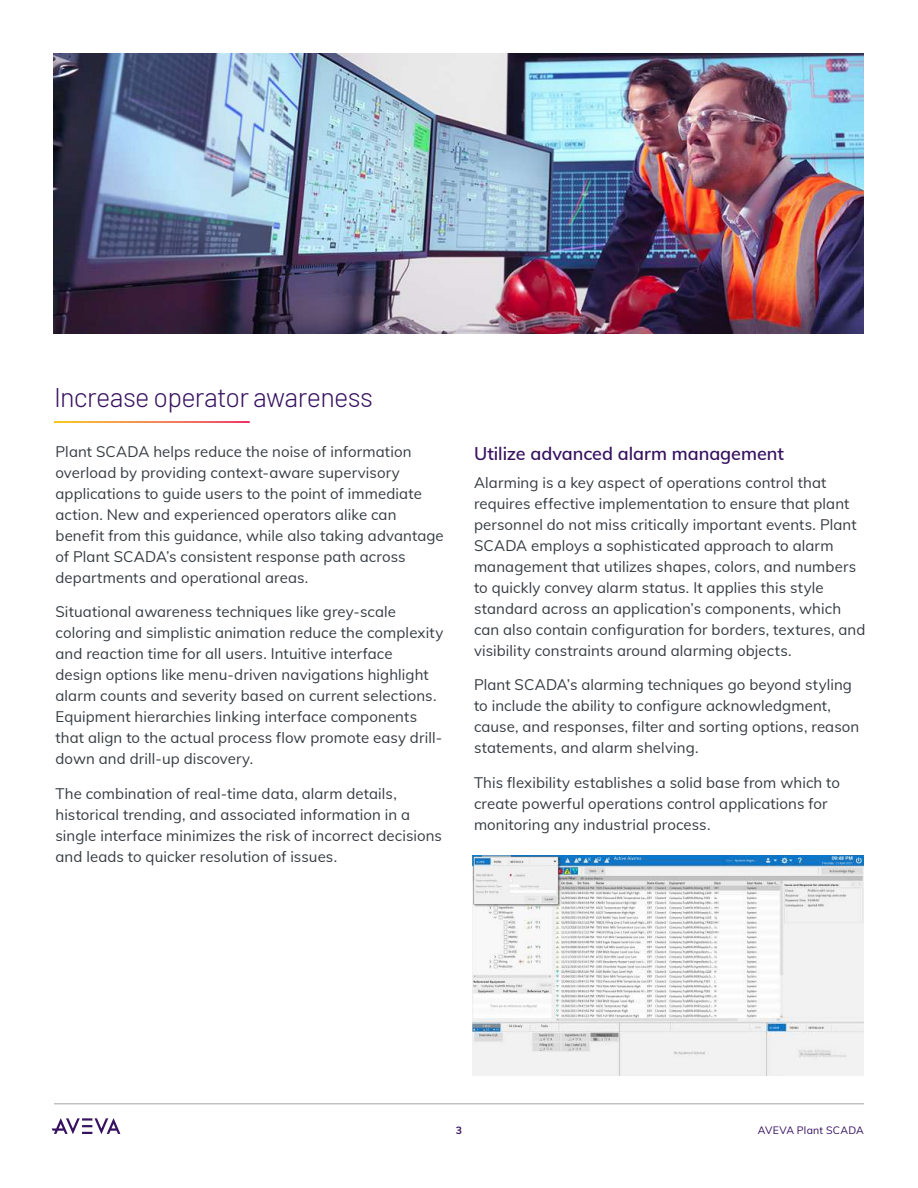
<style>
.page{position:relative;width:918px;height:1188px;background:#fff}
.page>*{position:absolute;margin:0;border:0;box-sizing:border-box;transform-origin:0 0}
.t1{font:300 27px "Barlow";letter-spacing:-.025em;color:#371260}
.t2{font:600 18px "Muli";letter-spacing:-.005em;color:#371260}
.t3{font:15px/21px "Muli";letter-spacing:.005em;color:#363c42}
.t4{font:10.5px "Muli";letter-spacing:.025em;color:#371260}
.t5{font:700 10.5px "Muli";color:#371260}
</style>
<div class="page">
<hr style="left:54px;top:1104px;width:810px;height:1px;background:#a3a7a9">
<svg style="left:52px;top:1118px;width:68px;height:16px"></svg>
<img style="left:53px;top:54px;width:811px;height:280px">
<img style="left:472px;top:856px;width:392px;height:220px">
<img style="left:472px;top:856px;width:90px;height:51px">
<h1 class="t1" style="left:54px;top:377px;width:321px">Increase operator awareness</h1>
<p class="t3" style="left:56px;top:440px;width:390px">Plant SCADA helps reduce the noise of information overload by providing context-aware supervisory applications to guide users to the point of immediate action. New and experienced operators alike can benefit from this guidance, while also taking advantage of Plant SCADA’s consistent response path across departments and operational areas.</p>
<p class="t3" style="left:56px;top:601px;width:389px">Situational awareness techniques like grey-scale coloring and simplistic animation reduce the complexity and reaction time for all users. Intuitive interface<br>design options like menu-driven navigations highlight alarm counts and severity based on current selections.<br>Equipment hierarchies linking interface components that align to the actual process flow promote easy drill&shy;down and drill-up discovery.</p>
<p class="t3" style="left:56px;top:782px;width:388px">The combination of real-time data, alarm details, historical trending, and associated information in a single interface minimizes the risk of incorrect decisions and leads to quicker resolution of issues.</p>
<p class="t2" style="left:474px;top:440px;width:312px">Utilize advanced alarm management</p>
<p class="t3" style="left:474px;top:471px;width:393px">Alarming is a key aspect of operations control that requires effective implementation to ensure that plant personnel do not miss critically important events. Plant SCADA employs a sophisticated approach to alarm management that utilizes shapes, colors, and numbers to quickly convey alarm status. It applies this style standard across an application’s components, which can also contain configuration for borders, textures, and visibility constraints around alarming objects.</p>
<p class="t3" style="left:474px;top:674px;width:387px">Plant SCADA’s alarming techniques go beyond styling to include the ability to configure acknowledgment, cause, and responses, filter and sorting options, reason statements, and alarm shelving.</p>
<p class="t3" style="left:474px;top:771px;width:368px">This flexibility establishes a solid base from which to create powerful operations control applications for monitoring any industrial process.</p>
<p class="t5" style="left:456px;top:1123px;width:8px">3</p>
<p class="t4" style="left:758px;top:1122px;width:108px">AVEVA Plant SCADA</p>
</div>
